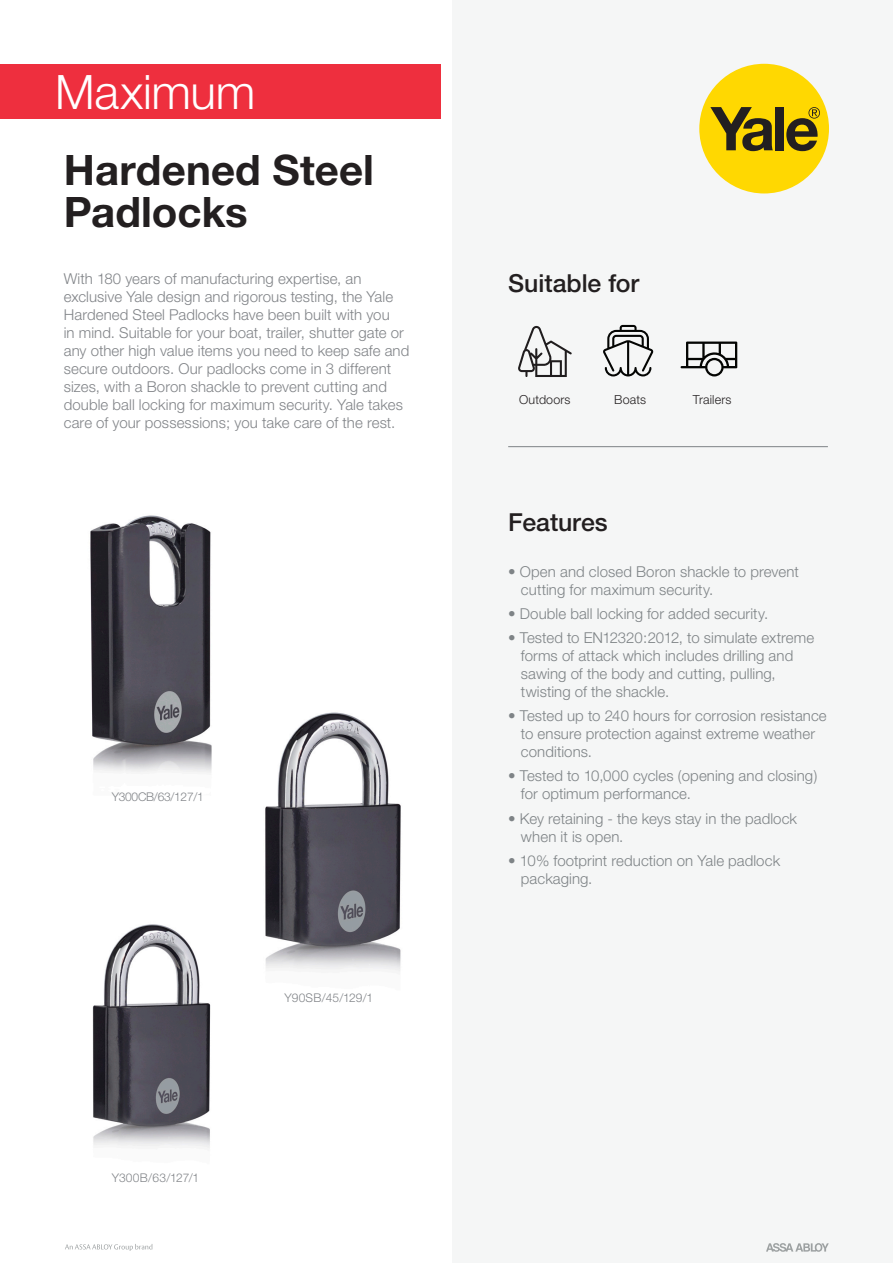
<style>
.page{position:relative;width:893px;height:1263px;background:#fff}
.page>*{position:absolute;margin:0;border:0;box-sizing:border-box;transform-origin:0 0}
.t1{font:300 47.55px "Helvetica Neue";letter-spacing:-.005em;color:#fff}
.t2{font:700 42px/42px "Helvetica Neue";color:#231f20}
.t3{font:500 24.9px "Helvetica Neue";color:#231f20}
.t4{font:300 15px/18px "Helvetica Neue";letter-spacing:.005em;color:#7e8386}
.t5{font:300 15px/18px "Helvetica Neue";letter-spacing:.005em;color:#818488}
.t6{font:300 12.45px "Helvetica Neue";letter-spacing:.015em;color:#231f20}
.t7{font:300 12px "Helvetica Neue";letter-spacing:-.015em;color:#818488}
.t8{font:300 12px "Helvetica Neue";letter-spacing:.015em;color:#818488}
.t9{font:300 12px "Helvetica Neue";letter-spacing:.01em;color:#818488}
</style>
<div class="page">
<img style="left:92px;top:924px;width:119px;height:224px">
<img style="left:265px;top:712px;width:136px;height:260px">
<img style="left:90px;top:515px;width:122px;height:258px">
<div style="left:453px;top:0;width:440px;height:1263px;background:#f5f6f6"></div>
<div style="left:0;top:64px;width:440px;height:54px;background:#ee2f3e"></div>
<svg style="left:766px;top:1243px;width:63px;height:9px"></svg>
<svg style="left:65px;top:1244px;width:87px;height:7px"></svg>
<div style="left:699px;top:64px;width:130px;height:129px;background:#ffd801;border-radius:50%"></div>
<svg style="left:710px;top:107px;width:63px;height:44px"></svg>
<div style="left:775px;top:107px;width:9px;height:43px;background:#231f20"></div>
<svg style="left:786px;top:107px;width:34px;height:44px"></svg>
<hr style="left:508px;top:446px;width:320px;height:1px;background:#7e8386">
<svg style="left:518px;top:326px;width:54px;height:51px"></svg>
<svg style="left:603px;top:325px;width:50px;height:51px"></svg>
<svg style="left:681px;top:341px;width:56px;height:35px"></svg>
<p class="t1" style="left:55px;top:63px;width:202px">Maximum</p>
<p class="t2" style="left:64px;top:148px;width:312px">Hardened Steel<br>Padlocks</p>
<p class="t5" style="left:64px;top:269px;width:347px">With 180 years of manufacturing expertise, an exclusive Yale design and rigorous testing, the Yale Hardened Steel Padlocks have been built with you<br>in mind. Suitable for your boat, trailer, shutter gate or any other high value items you need to keep safe and secure outdoors. Our padlocks come in 3 different sizes, with a Boron shackle to prevent cutting and double ball locking for maximum security. Yale takes care of your possessions; you take care of the rest.</p>
<p class="t7" style="left:112px;top:790px;width:94px">Y300CB/63/127/1</p>
<p class="t8" style="left:112px;top:1170px;width:89px">Y300B/63/127/1</p>
<p class="t9" style="left:285px;top:990px;width:90px">Y90SB/45/129/1</p>
<p class="t3" style="left:508px;top:268px;width:133px">Suitable for</p>
<p class="t6" style="left:519px;top:392px;width:53px">Outdoors</p>
<p class="t6" style="left:614px;top:392px;width:33px">Boats</p>
<p class="t3" style="left:508px;top:507px;width:101px">Features</p>
<p class="t6" style="left:693px;top:392px;width:40px">Trailers</p>
<p class="t4" style="left:521px;top:562px;width:279px;text-indent:-13px">• Open and closed Boron shackle to prevent cutting for maximum security.</p>
<p class="t4" style="left:508px;top:604px;width:262px">• Double ball locking for added security.</p>
<p class="t4" style="left:521px;top:628px;width:295px;text-indent:-13px">• Tested to EN12320:2012, to simulate extreme forms of attack which includes drilling and sawing of the body and cutting, pulling, twisting of the shackle.</p>
<p class="t4" style="left:521px;top:706px;width:307px;text-indent:-13px">• Tested up to 240 hours for corrosion resistance to ensure protection against extreme weather conditions.</p>
<p class="t4" style="left:521px;top:767px;width:298px;text-indent:-13px">• Tested to 10,000 cycles (opening and closing( for optimum performance.</p>
<p class="t4" style="left:521px;top:809px;width:278px;text-indent:-13px">• Key retaining - the keys stay in the padlock when isit open.</p>
<p class="t4" style="left:521px;top:851px;width:261px;text-indent:-13px">• 10% footprint reduction on Yale padlock packaging.</p>
</div>
